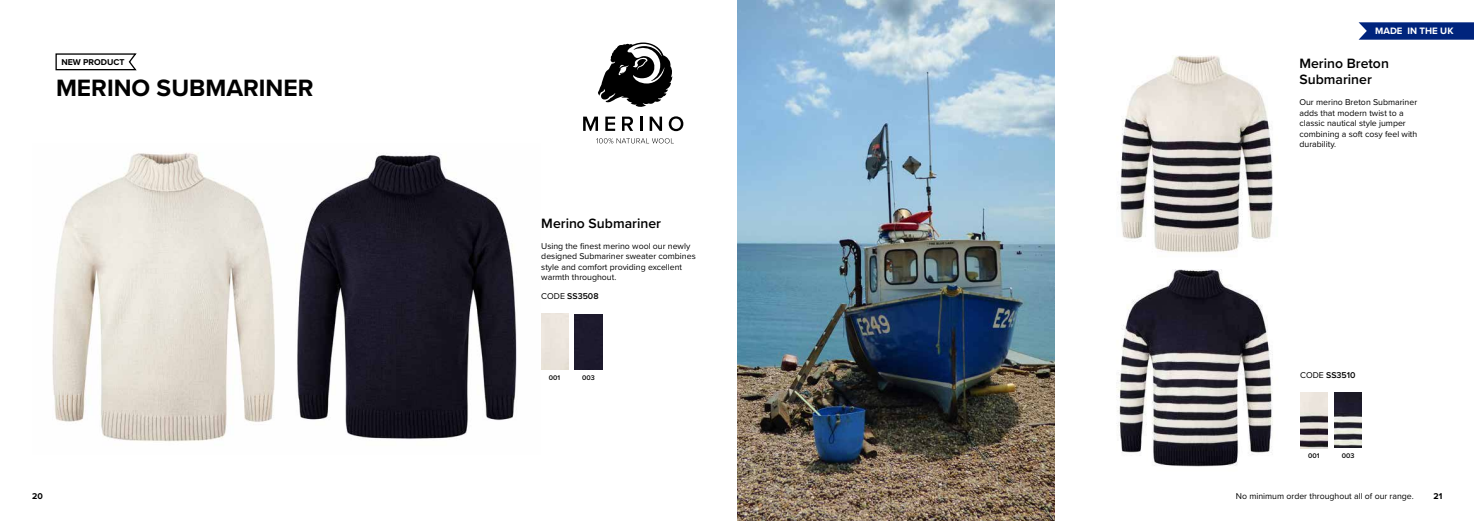
<style>
.page{position:relative;width:1474px;height:521px;background:#fff}
.page>*{position:absolute;margin:0;border:0;box-sizing:border-box;transform-origin:0 0}
.t1{font:700 24.5px "Proxima Nova";color:#000}
.t2{font:600 14px/16.8px "Proxima Nova";color:#000}
.t3{font:700 9.62px "Proxima Nova";color:#fff}
.t4{font:8.75px/10.5px "Proxima Nova";color:#000}
.t5{font:600 8.75px "Proxima Nova";color:#000}
.t6{font:700 8.75px "Proxima Nova";color:#000}
.t7{font:600 7px "Proxima Nova";color:#000}
.s1{font-weight:400}
</style>
<div class="page">
<img style="left:1117px;top:55px;width:156px;height:198px">
<img style="left:1116px;top:269px;width:187px;height:198px">
<img style="left:1334px;top:392px;width:27px;height:56px">
<img style="left:1300px;top:392px;width:27px;height:56px">
<img style="left:52px;top:152px;width:223px;height:290px">
<div style="left:575px;top:314px;width:27px;height:56px;background:#1d1a2d"></div>
<img style="left:737px;top:0;width:317px;height:521px">
<img style="left:297px;top:155px;width:220px;height:284px">
<svg style="left:55px;top:53px;width:82px;height:18px"></svg>
<svg style="left:598px;top:43px;width:75px;height:64px"></svg>
<svg style="left:583px;top:117px;width:15px;height:14px"></svg>
<svg style="left:605px;top:117px;width:10px;height:14px"></svg>
<svg style="left:622px;top:117px;width:11px;height:14px"></svg>
<svg style="left:640px;top:117px;width:2px;height:14px"></svg>
<svg style="left:649px;top:117px;width:13px;height:14px"></svg>
<svg style="left:668px;top:116px;width:15px;height:15px"></svg>
<svg style="left:596px;top:138px;width:77px;height:5px"></svg>
<svg style="left:1358px;top:22px;width:115px;height:18px;background:#133486"></svg>
<p class="t6" style="left:61px;top:56px;width:65px">NEW PRODUCT</p>
<h1 class="t1" style="left:56px;top:70px;width:259px">MERINO SUBMARINER</h1>
<h2 class="t2" style="left:541px;top:214px;width:121px">Merino Submariner</h2>
<p class="t4" style="left:541px;top:240px;width:156px">Using the finest merino wool our newly designed Submariner sweater combines style and comfort providing excellent warmth throughout.</p>
<p class="t5" style="left:541px;top:290px;width:59px"><span class="s1">CODE</span> SS3508</p>
<p class="t7" style="left:549px;top:372px;width:13px">001</p>
<p class="t7" style="left:582px;top:372px;width:14px">003</p>
<p class="t3" style="left:1375px;top:24px;width:80px">MADE IN THE UK</p>
<h2 class="t2" style="left:1299px;top:54px;width:91px">Merino Breton<br>Submariner</h2>
<p class="t4" style="left:1299px;top:97px;width:119px">Our merino Breton Submariner adds that modern twist to a classic nautical style jumper combining a soft cosy feel with durability.</p>
<p class="t5" style="left:1300px;top:368px;width:57px"><span class="s1">CODE</span> SS3510</p>
<p class="t7" style="left:1308px;top:450px;width:13px">001</p>
<p class="t7" style="left:1341px;top:450px;width:14px">003</p>
<p class="t6" style="left:32px;top:490px;width:12px">20</p>
<p class="t6" style="left:1433px;top:490px;width:10px">21</p>
<p class="t4" style="left:1235px;top:490px;width:179px">No minimum order throughout all of our range.</p>
</div>
